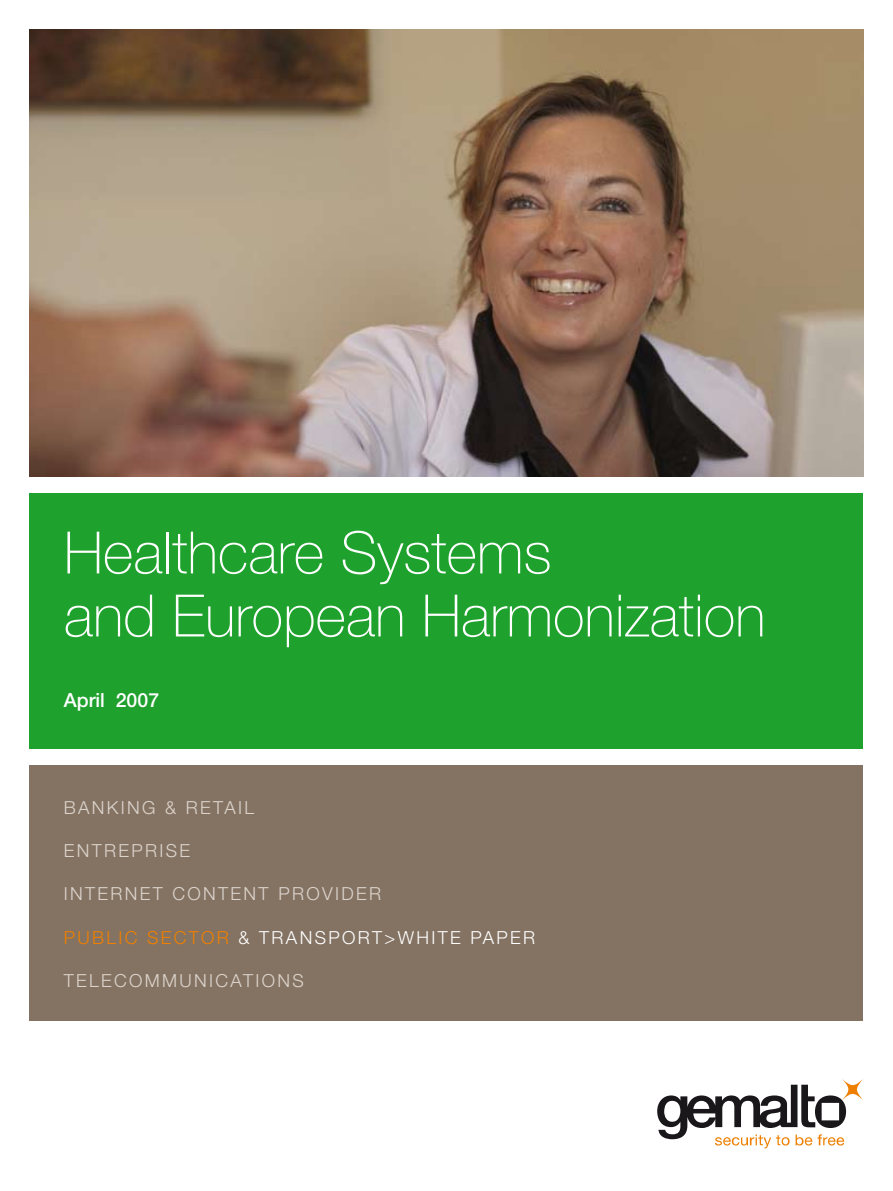
<style>
.page{position:relative;width:893px;height:1191px;background:#fff}
.page>*{position:absolute;margin:0;border:0;box-sizing:border-box;transform-origin:0 0}
.t1{font:100 58.5px/63px "Helvetica Neue";color:#fff}
.t2{font:500 19.5px "Helvetica Neue";color:#fff}
.t3{font:300 18px "Helvetica Neue";letter-spacing:.13em;color:#dcd4cc}
.t4{font:300 18px "Helvetica Neue";letter-spacing:.13em;color:#fff}
.s1{color:#ee7f00}
</style>
<div class="page">
<div style="left:30px;top:765px;width:833px;height:255px;background:#847363"></div>
<div style="left:30px;top:493px;width:833px;height:255px;background:#1fa12d"></div>
<svg style="left:657px;top:1079px;width:206px;height:69px"></svg>
<img style="left:30px;top:30px;width:833px;height:446px">
<h1 class="t1" style="left:64px;top:521px;width:703px">Healthcare Systems<br>and European Harmonization</h1>
<p class="t2" style="left:64px;top:688px;width:97px">April 2007</p>
<p class="t3" style="left:64px;top:796px;width:192px">BANKING &amp; RETAIL</p>
<p class="t3" style="left:64px;top:839px;width:128px">ENTREPRISE</p>
<p class="t3" style="left:64px;top:883px;width:319px">INTERNET CONTENT PROVIDER</p>
<p class="t4" style="left:64px;top:926px;width:473px"><span class="s1">PUBLIC SECTOR</span> &amp; TRANSPORT&gt;WHITE PAPER</p>
<p class="t3" style="left:64px;top:969px;width:241px">TELECOMMUNICATIONS</p>
</div>
